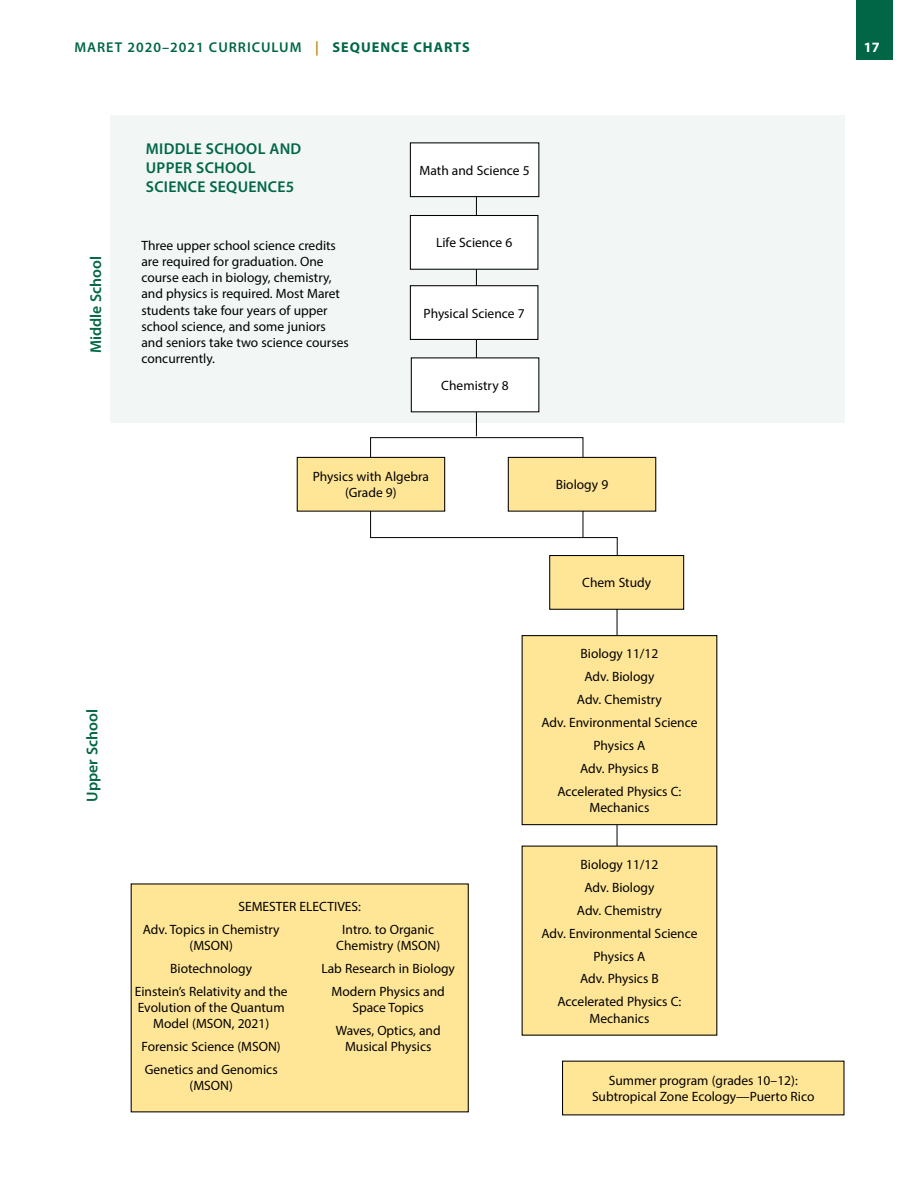
<style>
.page{position:relative;width:918px;height:1188px;background:#fff}
.page>*{position:absolute;margin:0;border:0;box-sizing:border-box;transform-origin:0 0}
.t1{font:600 15.75px/18.9px "Myriad Pro";letter-spacing:.02em;color:#006646}
.t2{font:600 15.75px "Myriad Pro";color:#006646}
.t3{font:600 14.25px "Myriad Pro";letter-spacing:.07em;color:#006646}
.t4{font:700 14.25px "Myriad Pro";color:#fff}
.t5{font:13.5px/23px "Myriad Pro";color:#000;text-align:center}
.s1{color:#b68400}
.s2{font-weight:700}
</style>
<div class="page">
<div style="left:857px;top:0;width:36px;height:60px;background:#006646"></div>
<div style="left:110px;top:115px;width:735px;height:307px;background:#f2f7f6"></div>
<hr style="left:617px;top:566px;width:1px;height:304px;background:#000">
<hr style="left:476px;top:196px;width:1px;height:240px;background:#000">
<div style="left:410px;top:216px;width:128px;height:53px;background:#fff"></div>
<div style="left:410px;top:215px;width:128px;height:55px;border:1px solid #000"></div>
<div style="left:410px;top:286px;width:128px;height:53px;background:#fff"></div>
<div style="left:410px;top:285px;width:128px;height:55px;border:1px solid #000"></div>
<div style="left:411px;top:358px;width:128px;height:54px;background:#fff"></div>
<div style="left:563px;top:1061px;width:281px;height:54px;background:#ffe697"></div>
<div style="left:131px;top:884px;width:337px;height:228px;background:#ffe697"></div>
<div style="left:370px;top:437px;width:213px;height:101px;border:1px solid #000"></div>
<svg style="left:369px;top:537px;width:249px;height:18px"></svg>
<div style="left:410px;top:143px;width:129px;height:54px;background:#fff"></div>
<div style="left:410px;top:142px;width:129px;height:55px;border:1px solid #000"></div>
<div style="left:297px;top:457px;width:148px;height:54px;background:#ffe697"></div>
<div style="left:297px;top:457px;width:148px;height:55px;border:1px solid #000"></div>
<div style="left:508px;top:457px;width:148px;height:54px;background:#ffe697"></div>
<div style="left:508px;top:457px;width:148px;height:55px;border:1px solid #000"></div>
<div style="left:550px;top:556px;width:134px;height:53px;background:#ffe697"></div>
<div style="left:549px;top:555px;width:135px;height:55px;border:1px solid #000"></div>
<div style="left:522px;top:636px;width:195px;height:189px;background:#ffe697"></div>
<div style="left:522px;top:635px;width:195px;height:190px;border:1px solid #000"></div>
<div style="left:522px;top:846px;width:195px;height:189px;background:#ffe697"></div>
<p class="t3" style="left:74px;top:38px;width:397px">MARET 2020–2021 CURRICULUM <span class="s1">|</span> <span class="s2">SEQUENCE CHARTS</span></p>
<p class="t4" style="left:864px;top:37px;width:17px">17</p>
<p class="t2" style="left:86px;top:353px;width:99px;rotate:-90deg">Middle School</p>
<p class="t2" style="left:82px;top:802px;width:94px;rotate:-90deg">Upper School</p>
<p class="t1" style="left:146px;top:139px;width:157px">MIDDLE SCHOOL AND<br>UPPER SCHOOL<br>SCIENCE SEQUENCE5</p>
<p class="t5" style="left:419px;top:159px;width:112px">Math and Science 5</p>
<p class="t5" style="left:141px;top:237px;width:209px;line-height:16.2px;text-align:left">Three upper school science credits are required for graduation. One course each in biology, chemistry, and physics is required. Most Maret students take four years of upper school science, and some juniors and seniors take two science courses concurrently.</p>
<p class="t5" style="left:436px;top:231px;width:78px">Life Science 6</p>
<p class="t5" style="left:424px;top:301px;width:103px">Physical Science 7</p>
<p class="t5" style="left:441px;top:374px;width:69px">Chemistry 8</p>
<p class="t5" style="left:313px;top:468px;width:118px;line-height:16.2px">Physics with Algebra (Grade 9)</p>
<p class="t5" style="left:556px;top:473px;width:54px">Biology 9</p>
<p class="t5" style="left:582px;top:571px;width:70px">Chem Study</p>
<p class="t5" style="left:143px;top:895px;width:220px;text-align:left;text-indent:96px">SEMESTER ELECTIVES:<br>Adv. Topics in Chemistry</p>
<p class="t5" style="left:135px;top:934px;width:154px">(MSON)<br>Biotechnology<br>Einstein’s Relativity and the</p>
<p class="t5" style="left:138px;top:999px;width:148px;line-height:16.2px">Evolution of the Quantum<br>Model (MSON, 2021)</p>
<p class="t5" style="left:142px;top:1035px;width:141px;text-align:left">Forensic Science (MSON)<br>Genetics and Genomics</p>
<p class="t5" style="left:190px;top:1074px;width:45px">(MSON)</p>
<p class="t5" style="left:336px;top:921px;width:105px;line-height:16.2px">Intro. to Organic<br>Chemistry (MSON)</p>
<p class="t5" style="left:321px;top:957px;width:135px">Lab Research in Biology<br>Modern Physics and</p>
<p class="t5" style="left:336px;top:996px;width:107px">Space Topics<br>Waves, Optics, and</p>
<p class="t5" style="left:345px;top:1035px;width:88px">Musical Physics</p>
<p class="t5" style="left:541px;top:642px;width:158px">Biology 11/12<br>Adv. Biology<br>Adv. Chemistry<br>Adv. Environmental Science<br>Physics A<br>Adv. Physics B<br>Accelerated Physics C:</p>
<p class="t5" style="left:590px;top:796px;width:61px">Mechanics</p>
<p class="t5" style="left:541px;top:853px;width:158px">Biology 11/12<br>Adv. Biology<br>Adv. Chemistry<br>Adv. Environmental Science<br>Physics A<br>Adv. Physics B<br>Accelerated Physics C:</p>
<p class="t5" style="left:590px;top:1006px;width:61px">Mechanics</p>
<p class="t5" style="left:592px;top:1072px;width:224px;line-height:16.2px">Summer program (grades 10–12):<br>Subtropical Zone Ecology—Puerto Rico</p>
</div>
